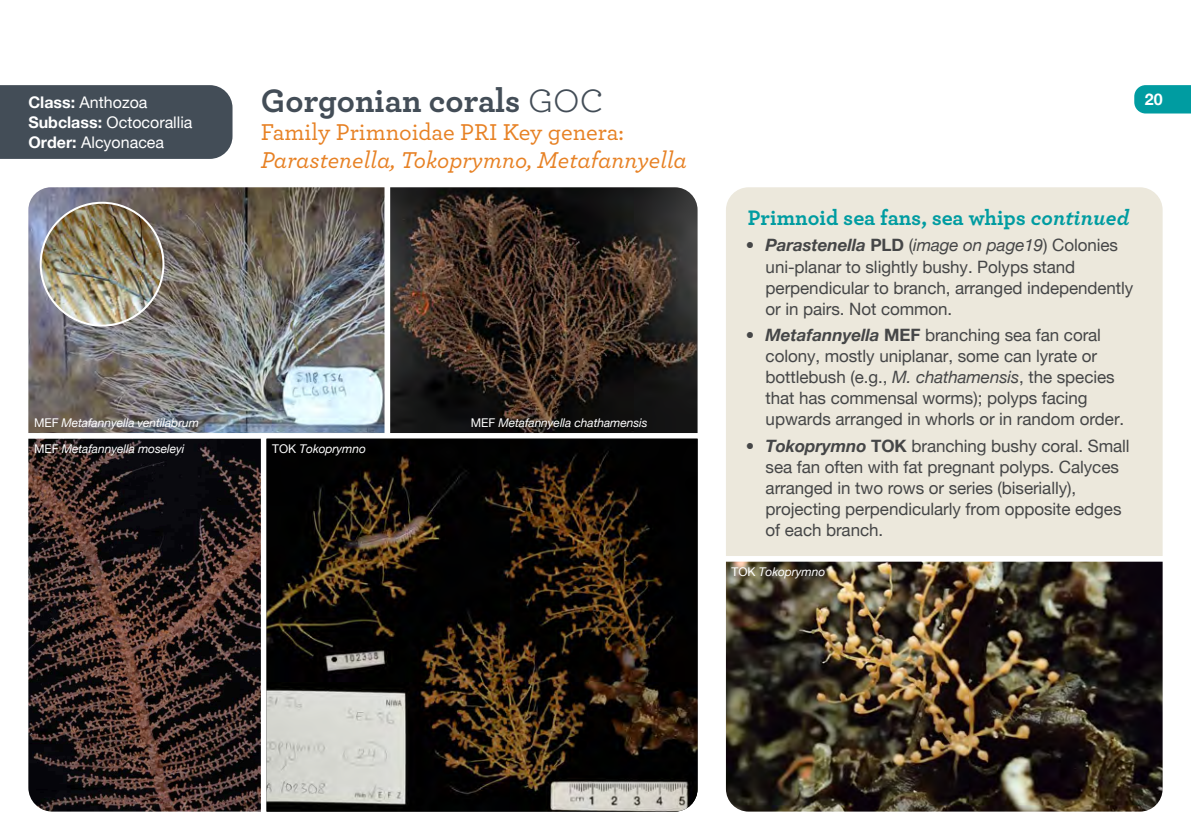
<style>
.page{position:relative;width:1191px;height:840px;background:#fff}
.page>*{position:absolute;margin:0;border:0;box-sizing:border-box;transform-origin:0 0}
.t1{font:700 34px "Archer";color:#434d57}
.t2{font:italic 500 24px "Archer";color:#e78124}
.t3{font:500 24px "Archer";color:#e78124}
.t4{font:700 22px "Archer";color:#009ca1}
.t5{font:17px/21px "Helvetica Neue LT Std";letter-spacing:-.005em;color:#454647}
.t6{font:16px/20px "Helvetica Neue LT Std";color:#fff}
.t7{font:700 16px "Helvetica Neue LT Std";color:#fff}
.t8{font:italic 12px "Helvetica Neue LT Std";letter-spacing:-.005em;color:#fff}
.s1{font-weight:700}
.s2{font-weight:400}
.s3{font-style:normal}
.s4{font-style:italic}
.s5{font-weight:700;font-style:italic}
</style>
<div class="page">
<div style="left:0;top:85px;width:232px;height:74px;background:#434d57"></div>
<img style="left:390px;top:187px;width:307px;height:246px">
<img style="left:266px;top:438px;width:431px;height:373px">
<img style="left:28px;top:438px;width:233px;height:373px">
<img style="left:28px;top:187px;width:356px;height:246px">
<img style="left:41px;top:203px;width:122px;height:122px;border-radius:61px">
<div style="left:40px;top:202px;width:124px;height:124px;border:2px solid #fff;border-radius:50%"></div>
<div style="left:726px;top:187px;width:436px;height:368px;background:#ece8dc"></div>
<img style="left:726px;top:561px;width:436px;height:250px">
<svg style="left:1134px;top:85px;width:57px;height:28px;background:#0aa0a4"></svg>
<p class="t6" style="left:28px;top:92px;width:166px"><span class="s1">Class:</span> Anthozoa<br><span class="s1">Subclass:</span> Octocorallia<br><span class="s1">Order:</span> Alcyonacea</p>
<h1 class="t1" style="left:261px;top:74px;width:344px">Gorgonian corals <span class="s2">GOC</span></h1>
<h2 class="t3" style="left:261px;top:115px;width:364px">Family Primnoidae PRI Key genera:</h2>
<h2 class="t2" style="left:261px;top:143px;width:428px">Parastenella, Tokoprymno, Metafannyella</h2>
<p class="t8" style="left:34px;top:415px;width:167px"><span class="s3">MEF</span> Metafannyella ventilabrum</p>
<p class="t8" style="left:34px;top:441px;width:152px"><span class="s3">MEF</span> Metafannyella moseleyi</p>
<p class="t8" style="left:272px;top:441px;width:95px"><span class="s3">TOK</span> Tokoprymno</p>
<p class="t8" style="left:471px;top:415px;width:178px"><span class="s3">MEF</span> Metafannyella chathamensis</p>
<p class="t7" style="left:1144px;top:89px;width:19px">20</p>
<p class="t4" style="left:748px;top:200px;width:383px">Primnoid sea fans, sea whips <span class="s4">continued</span></p>
<p class="t5" style="left:765px;top:234px;width:369px;text-indent:-20px">• <span class="s5">Parastenella</span> <span class="s1">PLD</span> (<span class="s4">image on page19</span>) Colonies uni-planar to slightly bushy. Polyps stand perpendicular to branch, arranged independently or in pairs. Not common.</p>
<p class="t5" style="left:765px;top:324px;width:360px;text-indent:-20px">• <span class="s5">Metafannyella</span> <span class="s1">MEF</span> branching sea fan coral colony, mostly uniplanar, some can lyrate or bottlebush (e.g., <span class="s4">M. chathamensis</span>, the species that has commensal worms); polyps facing upwards arranged in whorls or in random order.</p>
<p class="t5" style="left:765px;top:435px;width:365px;text-indent:-20px">• <span class="s5">Tokoprymno</span> <span class="s1">TOK</span> branching bushy coral. Small sea fan often with fat pregnant polyps. Calyces arranged in two rows or series (biserially), projecting perpendicularly from opposite edges of each branch.</p>
<p class="t8" style="left:731px;top:564px;width:95px"><span class="s3">TOK</span> Tokoprymno</p>
</div>
